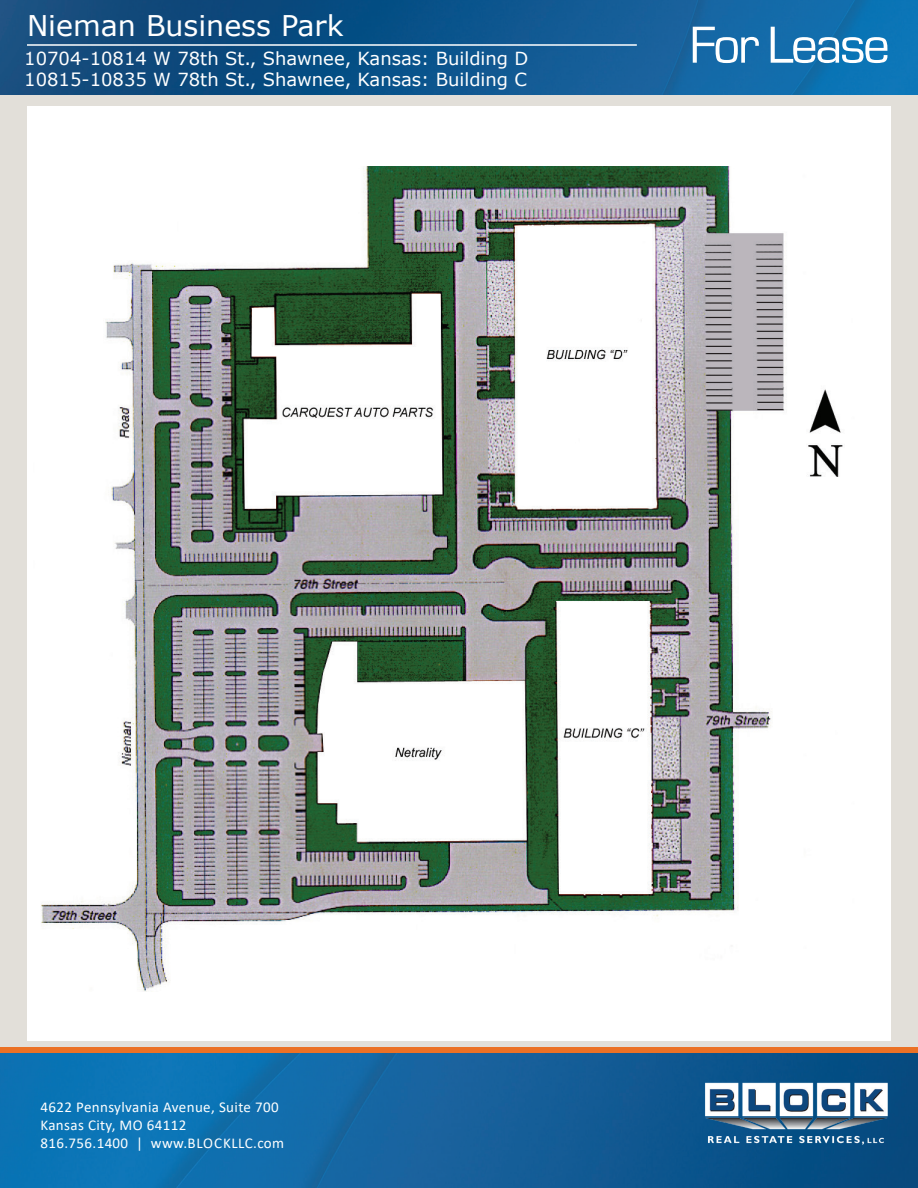
<style>
.page{position:relative;width:918px;height:1188px;background:#fff}
.page>*{position:absolute;margin:0;border:0;box-sizing:border-box;transform-origin:0 0}
.t1{font:54px "Eurostile";letter-spacing:-.05em;color:#fff}
.t2{font:28.5px "Verdana";color:#fff}
.t3{font:18px/21.6px "Verdana";color:#fff}
.t4{font:15px/18px "Calibri";letter-spacing:.025em;color:#fff}
</style>
<div class="page">
<div style="left:0;top:93px;width:918px;height:978px;background:#e2dfd9"></div>
<img style="left:0;top:1053px;width:918px;height:135px">
<img style="left:701px;top:1073px;width:190px;height:75px">
<div style="left:0;top:1047px;width:918px;height:6px;background:#eb7125"></div>
<img style="left:0;top:0;width:918px;height:94px">
<div style="left:27px;top:107px;width:864px;height:934px;background:#fff"></div>
<hr style="left:27px;top:44px;width:610px;height:2px;background:#fff">
<img style="left:41px;top:166px;width:802px;height:826px">
<h2 class="t2" style="left:27px;top:6px;width:318px">Nieman Business Park</h2>
<p class="t3" style="left:24px;top:47px;width:506px">10704-10814 W 78th St., Shawnee, Kansas: Building D<br>10815-10835 W 78th St., Shawnee, Kansas: Building C</p>
<h1 class="t1" style="left:689px;top:16px;width:202px">For Lease</h1>
<p class="t4" style="left:40px;top:1097px;width:245px">4622 Pennsylvania Avenue, Suite 700<br>Kansas City, MO 64112<br>816.756.1400 | www.BLOCKLLC.com</p>
</div>
